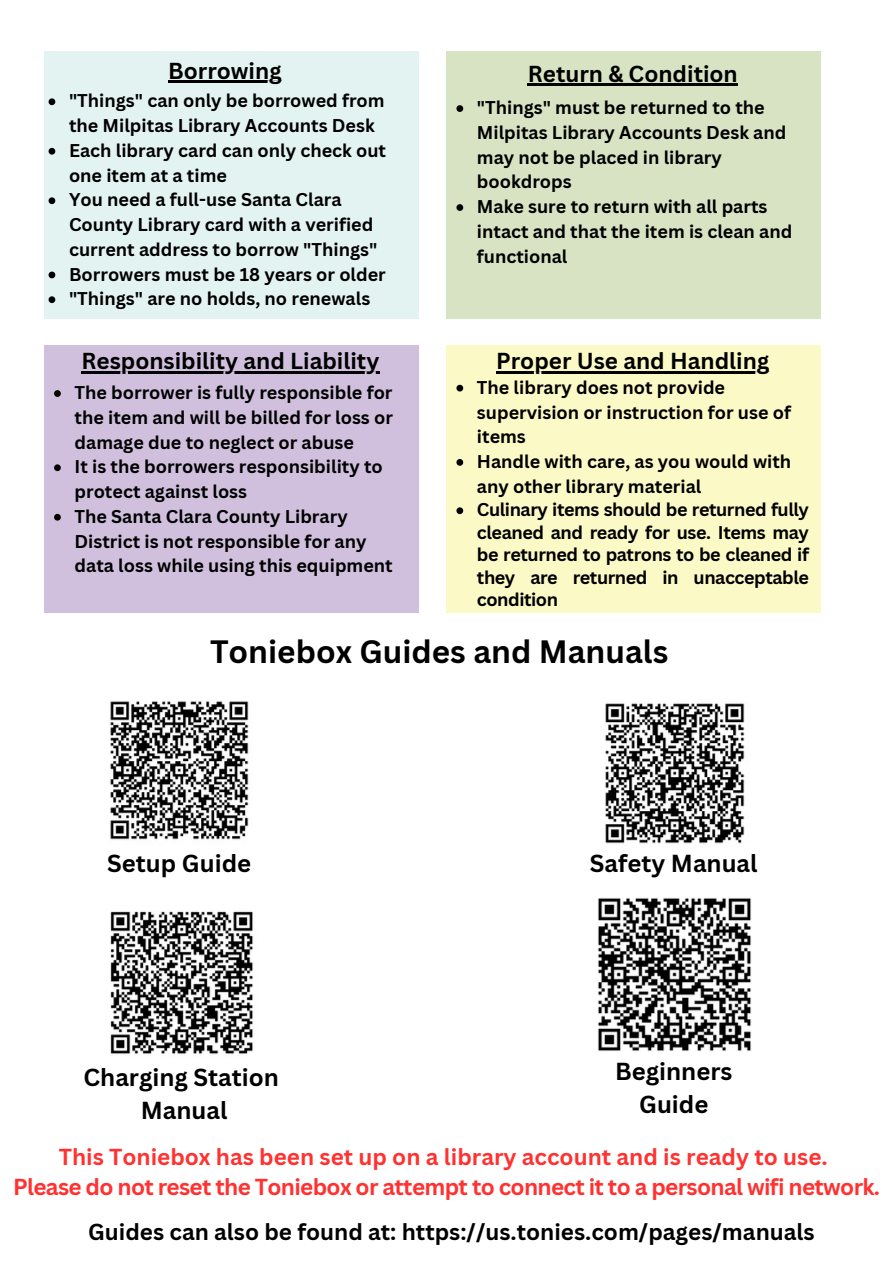
<style>
.page{position:relative;width:893px;height:1264px;background:#fff}
.page>*{position:absolute;margin:0;border:0;box-sizing:border-box;transform-origin:0 0}
.t1{font:700 31.5px "Canva Sans";color:#000}
.t2{font:700 24px/33px "Canva Sans";color:#000;text-align:center}
.t3{font:700 22.5px "Canva Sans";color:#000}
.t4{font:700 22.5px "Canva Sans";letter-spacing:-.03em;color:#ff3131}
.t5{font:700 22.5px "Canva Sans";color:#ff3131}
.t6{font:700 18px/24.8px "Canva Sans";color:#000}
</style>
<div class="page">
<img style="left:110px;top:701px;width:139px;height:139px">
<img style="left:110px;top:911px;width:143px;height:143px">
<img style="left:605px;top:703px;width:140px;height:141px">
<div style="left:446px;top:51px;width:374px;height:268px;background:#d7e3c2"></div>
<div style="left:446px;top:345px;width:374px;height:268px;background:#fbf9c6"></div>
<div style="left:44px;top:51px;width:374px;height:268px;background:#e3f3f2"></div>
<div style="left:44px;top:345px;width:374px;height:268px;background:#d0c0dd"></div>
<img style="left:598px;top:898px;width:153px;height:153px">
<hr style="left:168px;top:81px;width:114px;height:2px;background:#000">
<svg style="left:49px;top:98px;width:6px;height:7px"></svg>
<svg style="left:49px;top:148px;width:6px;height:7px"></svg>
<svg style="left:49px;top:197px;width:6px;height:7px"></svg>
<svg style="left:49px;top:271px;width:6px;height:7px"></svg>
<svg style="left:49px;top:296px;width:6px;height:7px"></svg>
<hr style="left:528px;top:84px;width:210px;height:2px;background:#000">
<svg style="left:456px;top:105px;width:7px;height:7px"></svg>
<svg style="left:456px;top:204px;width:7px;height:7px"></svg>
<hr style="left:81px;top:372px;width:298px;height:2px;background:#000">
<svg style="left:54px;top:390px;width:7px;height:7px"></svg>
<svg style="left:54px;top:464px;width:7px;height:7px"></svg>
<svg style="left:54px;top:514px;width:7px;height:6px"></svg>
<hr style="left:496px;top:372px;width:273px;height:2px;background:#000">
<svg style="left:456px;top:385px;width:7px;height:6px"></svg>
<svg style="left:456px;top:459px;width:7px;height:7px"></svg>
<svg style="left:456px;top:507px;width:7px;height:7px"></svg>
<p class="t3" style="left:168px;top:55px;width:115px">Borrowing</p>
<p class="t6" style="left:69px;top:88px;width:317px">"Things" can only be borrowed from the Milpitas Library Accounts Desk</p>
<p class="t6" style="left:69px;top:137px;width:318px">Each library card can only check out one item at a time</p>
<p class="t6" style="left:69px;top:187px;width:310px">You need a full-use Santa Clara<br>County Library card with a verified current address to borrow "Things"</p>
<p class="t6" style="left:69px;top:261px;width:318px">Borrowers must be 18 years or older</p>
<p class="t6" style="left:69px;top:286px;width:303px">"Things" are no holds, no renewals</p>
<p class="t3" style="left:81px;top:345px;width:299px">Responsibility and Liability</p>
<p class="t6" style="left:74px;top:380px;width:320px;text-align:justify">The borrower is fully responsible for the item and will be billed for loss or damage due to neglect or abuse</p>
<p class="t6" style="left:74px;top:454px;width:310px">It is the borrowers responsibility to protect against loss</p>
<p class="t6" style="left:74px;top:503px;width:320px">The Santa Clara County Library<br>District is not responsible for any data loss while using this equipment</p>
<p class="t3" style="left:528px;top:58px;width:211px">Return &amp; Condition</p>
<p class="t6" style="left:477px;top:95px;width:311px">"Things" must be returned to the<br>Milpitas Library Accounts Desk and may not be placed in library bookdrops</p>
<p class="t6" style="left:477px;top:194px;width:317px">Make sure to return with all parts intact and that the item is clean and functional</p>
<p class="t3" style="left:496px;top:345px;width:275px">Proper Use and Handling</p>
<p class="t6" style="left:477px;top:374px;width:315px">The library does not provide supervision or instruction for use of items</p>
<p class="t6" style="left:477px;top:448px;width:316px">Handle with care, as you would with any other library material</p>
<p class="t6" style="left:477px;top:498px;width:333px;line-height:22.5px;text-align:justify">Culinary items should be returned fully cleaned and ready for use. Items may be returned to patrons to be cleaned if they are returned in unacceptable condition</p>
<p class="t1" style="left:210px;top:629px;width:459px">Toniebox Guides and Manuals</p>
<p class="t2" style="left:107px;top:846px;width:145px">Setup Guide</p>
<p class="t2" style="left:83px;top:1060px;width:197px">Charging Station</p>
<p class="t2" style="left:141px;top:1093px;width:88px">Manual</p>
<p class="t2" style="left:589px;top:846px;width:169px">Safety Manual</p>
<p class="t2" style="left:615px;top:1053px;width:119px">Beginners<br>Guide</p>
<p class="t5" style="left:59px;top:1140px;width:770px">This Toniebox has been set up on a library account and is ready to use.</p>
<p class="t4" style="left:13px;top:1171px;width:868px">Please do not reset the Toniebox or attempt to connect it to a personal wifi network.</p>
<p class="t3" style="left:88px;top:1216px;width:728px">Guides can also be found at: https://us.tonies.com/pages/manuals</p>
</div>
